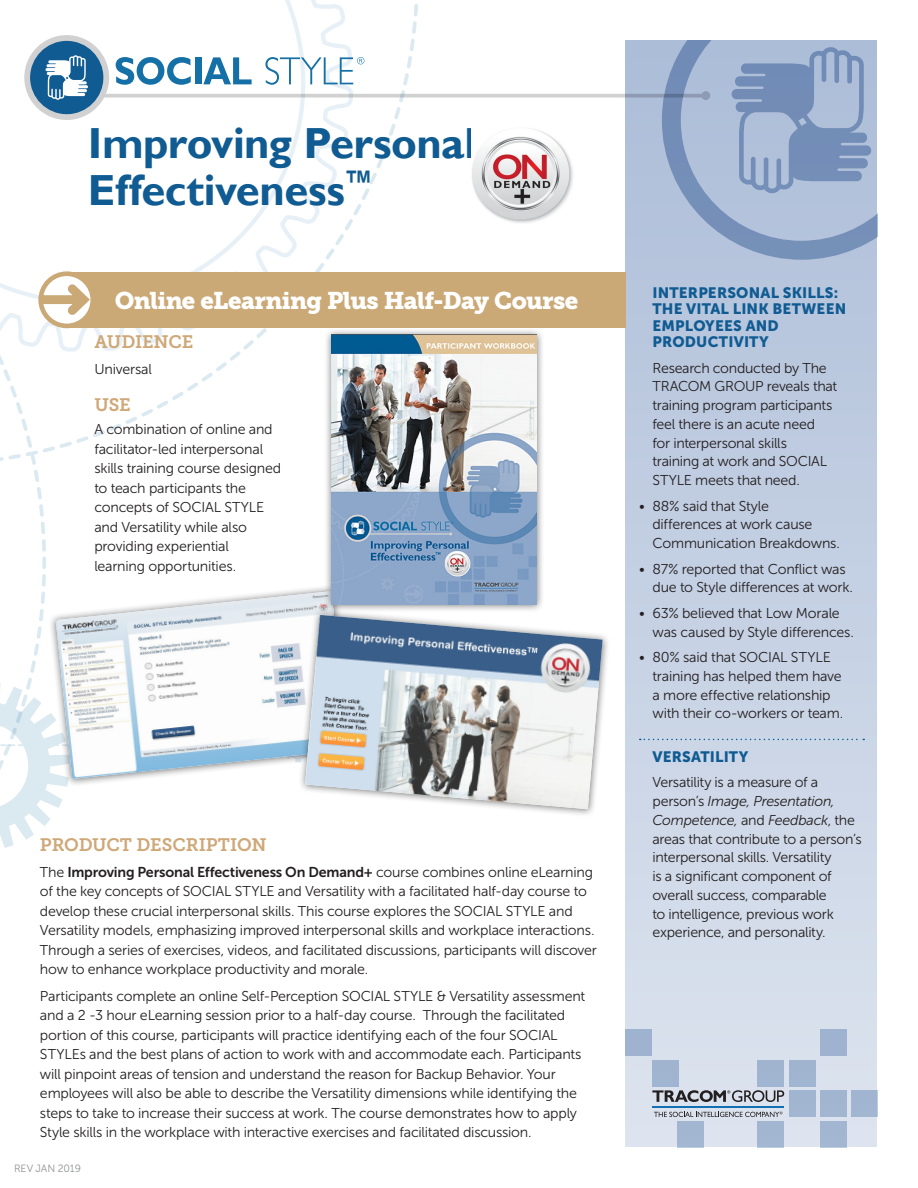
<style>
.page{position:relative;width:918px;height:1188px;background:#fff}
.page>*{position:absolute;margin:0;border:0;box-sizing:border-box;transform-origin:0 0}
.Title_on_Front{font:700 43.5px/46.5px "Gill Sans";letter-spacing:-.01em;color:#0f5b92}
.Course_Type{font:24px "Museo Slab 900";letter-spacing:-.025em;color:#fff}
.Head{font:18px "Museo Slab 700";letter-spacing:-.01em;color:#cfa878}
.Sidebar_Head{font:15px/16.5px "Museo Sans 900";letter-spacing:.01em;color:#0f5b92}
.Sidebar_Head___Divid{font:15px "Museo Sans 900";letter-spacing:.01em;color:#0f5b92}
.Body{font:14.25px/19.5px "Museo Sans 300";letter-spacing:-.015em;color:#231f20}
.Sidebar_Body{font:14.25px/18.8px "Museo Sans 300";letter-spacing:-.02em;color:#231f20}
.Body-2{font:10.5px "Museo Sans 300";letter-spacing:-.005em;color:#8f9194}
.s1{font-style:italic}
.s2{font-family:"Museo Sans 700"}
</style>
<div class="page">
<svg style="left:249px;top:0;width:105px;height:328px"></svg>
<div style="left:626px;top:40px;width:252px;height:1108px;background:linear-gradient(to bottom,#acbdd8,#dde4ef)"></div>
<svg style="left:662px;top:40px;width:216px;height:220px;background:#a4b6d2"></svg>
<svg style="left:732px;top:47px;width:139px;height:146px;background:#92a7c9"></svg>
<div style="left:758px;top:1060px;width:26px;height:26px;background:#a0b4d0"></div>
<div style="left:652px;top:1060px;width:26px;height:26px;background:#a0b4d0"></div>
<div style="left:626px;top:1029px;width:26px;height:27px;background:#9fb3d0"></div>
<div style="left:758px;top:1121px;width:26px;height:27px;background:#a2b6d1"></div>
<div style="left:677px;top:1121px;width:27px;height:27px;background:#a2b6d1"></div>
<div style="left:789px;top:1090px;width:26px;height:27px;background:#a1b5d1"></div>
<div style="left:789px;top:1060px;width:26px;height:26px;background:#a0b4d0"></div>
<div style="left:820px;top:1090px;width:26px;height:27px;background:#a1b5d1"></div>
<div style="left:820px;top:1029px;width:26px;height:27px;background:#9fb3d0"></div>
<div style="left:820px;top:1121px;width:26px;height:26px;background:#a2b6d1"></div>
<div style="left:851px;top:1090px;width:27px;height:27px;background:#a1b5d1"></div>
<div style="left:298px;top:608px;width:312px;height:209px;background:#231f20;opacity:.6"></div>
<img style="left:315px;top:615px;width:288px;height:194px">
<div style="left:67px;top:272px;width:559px;height:55px;background:#caa976"></div>
<svg style="left:0;top:224px;width:315px;height:624px"></svg>
<svg style="left:640px;top:739px;width:224px;height:1px"></svg>
<svg style="left:24px;top:35px;width:686px;height:85px"></svg>
<svg style="left:116px;top:57px;width:75px;height:28px"></svg>
<div style="left:195px;top:57px;width:6px;height:27px;background:#1470a6"></div>
<svg style="left:203px;top:57px;width:49px;height:27px"></svg>
<svg style="left:265px;top:57px;width:99px;height:28px"></svg>
<hr style="left:652px;top:1106px;width:132px;height:2px;background:#116fb3">
<svg style="left:652px;top:1090px;width:132px;height:12px;background:#8d9097"></svg>
<svg style="left:654px;top:1112px;width:129px;height:5px"></svg>
<div style="left:324px;top:327px;width:221px;height:286px;background:#231f20;opacity:.6"></div>
<img style="left:332px;top:335px;width:205px;height:270px">
<img style="left:472px;top:128px;width:101px;height:95px">
<p class="Title_on_Front" style="left:88px;top:122px;width:390px">Improving Personal<br>Effectiveness<sup>™</sup></p>
<p class="Course_Type" style="left:115px;top:286px;width:465px">Online eLearning Plus Half-Day Course</p>
<p class="Sidebar_Head" style="left:652px;top:284px;width:195px">INTERPERSONAL SKILLS:<br>THE VITAL LINK BETWEEN<br>EMPLOYEES AND<br>PRODUCTIVITY</p>
<p class="Sidebar_Body" style="left:652px;top:358px;width:186px">Research conducted by The<br>TRACOM GROUP reveals that training program participants feel there is an acute need<br>for interpersonal skills training at work and SOCIAL<br>STYLE meets that need.</p>
<p class="Body" style="left:652px;top:496px;width:189px;line-height:18.8px;text-indent:-14px">• 88% said that Style differences at work cause<br>Communication Breakdowns.</p>
<p class="Body" style="left:652px;top:559px;width:202px;line-height:18.8px;text-indent:-14px">• 87% reported that Conflict was due to Style differences at work.</p>
<p class="Body" style="left:652px;top:604px;width:203px;line-height:18.8px;text-indent:-14px">• 63% believed that Low Morale was caused by Style differences.</p>
<p class="Body" style="left:652px;top:648px;width:192px;line-height:18.8px;text-indent:-14px">• 80% said that SOCIAL STYLE training has helped them have a more effective relationship with their co-workers or team.</p>
<p class="Sidebar_Head___Divid" style="left:652px;top:748px;width:98px">VERSATILITY</p>
<p class="Sidebar_Body" style="left:652px;top:773px;width:211px">Versatility is a measure of a person’s <span class="s1">Image, Presentation,<br>Competence,</span> and <span class="s1">Feedback</span>, the areas that contribute to a person’s interpersonal skills. Versatility<br>is a significant component of overall success, comparable<br>to intelligence, previous work experience, and personality.</p>
<p class="Head" style="left:94px;top:332px;width:100px">AUDIENCE</p>
<p class="Body" style="left:94px;top:359px;width:59px">Universal</p>
<p class="Head" style="left:94px;top:395px;width:38px">USE</p>
<p class="Body" style="left:94px;top:419px;width:188px">A combination of online and facilitator-led interpersonal skills training course designed to teach participants the concepts of SOCIAL STYLE and Versatility while also providing experiential learning opportunities.</p>
<p class="Head" style="left:40px;top:834px;width:228px">PRODUCT DESCRIPTION</p>
<p class="Body" style="left:40px;top:862px;width:558px">The <span class="s2">Improving Personal Effectiveness On Demand+</span> course combines online eLearning of the key concepts of SOCIAL STYLE and Versatility with a facilitated half-day course to develop these crucial interpersonal skills. This course explores the SOCIAL STYLE and Versatility models, emphasizing improved interpersonal skills and workplace interactions.<br>Through a series of exercises, videos, and facilitated discussions, participants will discover how to enhance workplace productivity and morale.</p>
<p class="Body" style="left:40px;top:986px;width:547px">Participants complete an online Self-Perception SOCIAL STYLE &amp; Versatility assessment and a 2 -3 hour eLearning session prior to a half-day course. Through the facilitated portion of this course, participants will practice identifying each of the four SOCIAL STYLEs and the best plans of action to work with and accommodate each. Participants will pinpoint areas of tension and understand the reason for Backup Behavior. Your employees will also be able to describe the Versatility dimensions while identifying the steps to take to increase their success at work. The course demonstrates how to apply Style skills in the workplace with interactive exercises and facilitated discussion.</p>
<p class="Body-2" style="left:14px;top:1163px;width:68px">REV JAN 2019</p>
</div>
